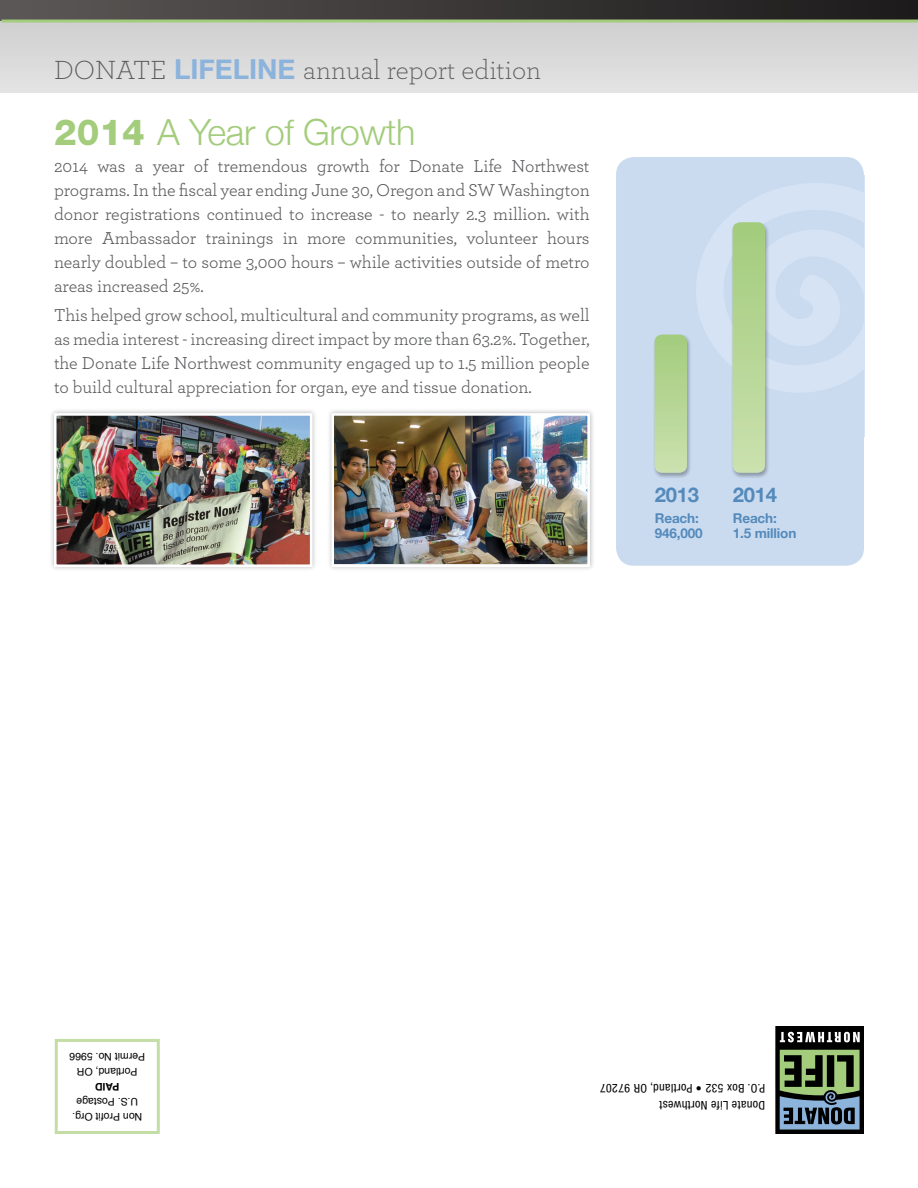
<style>
.page{position:relative;width:918px;height:1188px;background:#fff}
.page>*{position:absolute;margin:0;border:0;box-sizing:border-box;transform-origin:0 0}
.t1{font:300 36px "Helvetica Neue";letter-spacing:-.01em;color:#a3cc7c}
.t2{font:300 27.6px "Archer";color:#58595b}
.t3{font:700 20.25px "Helvetica Neue";letter-spacing:-.01em;color:#548abb}
.t4{font:18px/24px "Archer";letter-spacing:-.005em;color:#58595b;text-align:justify}
.t5{font:700 13.5px/15px "Helvetica Neue";letter-spacing:-.01em;color:#548abb}
.t6{font:condensed 12px/16.5px "Helvetica Neue";letter-spacing:.03em;color:#000}
.t7{font:10.5px/15px "Helvetica";color:#000;text-align:center}
.t8{font:700 10.5px "Helvetica";color:#000}
.s1{font-family:"Helvetica Neue";font-weight:700;color:#8cb3dc}
.s2{font-weight:800}
</style>
<div class="page">
<svg style="left:776px;top:1026px;width:88px;height:108px"></svg>
<div style="left:55px;top:1039px;width:105px;height:95px;border:3px solid #c4dda6"></div>
<div style="left:49px;top:408px;width:268px;height:164px;background:#000;opacity:.27"></div>
<img style="left:58px;top:417px;width:250px;height:146px">
<div style="left:54px;top:413px;width:258px;height:154px;border:3px solid #fff"></div>
<div style="left:327px;top:408px;width:268px;height:164px;background:#000;opacity:.27"></div>
<img style="left:336px;top:417px;width:250px;height:146px">
<div style="left:332px;top:413px;width:258px;height:154px;border:3px solid #fff"></div>
<svg style="left:616px;top:157px;width:248px;height:409px;fill:#cadbf0"></svg>
<div style="left:653px;top:334px;width:39px;height:145px;background:#000;opacity:.3"></div>
<svg style="left:655px;top:335px;width:32px;height:138px"></svg>
<div style="left:731px;top:222px;width:39px;height:257px;background:#000;opacity:.3"></div>
<svg style="left:733px;top:222px;width:32px;height:251px"></svg>
<div style="left:0;top:0;width:918px;height:92px;background:#d9d9da"></div>
<div style="left:0;top:0;width:918px;height:21px;background:linear-gradient(to right,#5a5755,#1b1919)"></div>
<hr style="left:2px;top:20px;width:916px;height:3px;background:#a3cc7c">
<h2 class="t2" style="left:54px;top:52px;width:489px">DONATE <span class="s1">LIFELINE</span> annual report edition</h2>
<h1 class="t1" style="left:54px;top:103px;width:363px"><span class="s2">2014</span> A Year of Growth</h1>
<p class="t4" style="left:54px;top:154px;width:537px">2014 was a year of tremendous growth for Donate Life Northwest programs. In the fiscal year ending June 30, Oregon and SW Washington donor registrations continued to increase - to nearly 2.3 million. with more Ambassador trainings in more communities, volunteer hours nearly doubled – to some 3,000 hours – while activities outside of metro areas increased 25%.</p>
<p class="t4" style="left:54px;top:303px;width:537px">This helped grow school, multicultural and community programs, as well as media interest - increasing direct impact by more than 63.2%. Together, the Donate Life Northwest community engaged up to 1.5 million people to build cultural appreciation for organ, eye and tissue donation.</p>
<p class="t3" style="left:655px;top:479px;width:46px">2013</p>
<p class="t5" style="left:655px;top:511px;width:49px">Reach:<br>946,000</p>
<p class="t3" style="left:733px;top:479px;width:46px">2014</p>
<p class="t5" style="left:733px;top:511px;width:65px">Reach:<br>1.5 million</p>
<p class="t7" style="left:145px;top:1078px;width:77px;rotate:-180deg">Portland, OR<br>Permit No. 5966</p>
<p class="t8" style="left:119px;top:1095px;width:26px;rotate:-180deg">PAID</p>
<p class="t7" style="left:142px;top:1123px;width:72px;rotate:-180deg">Non Profit Org.<br>U.S. Postage</p>
<p class="t6" style="left:765px;top:1113px;width:167px;rotate:-180deg">Donate Life Northwest<br>P.O. Box 532 • Portland, OR 97207</p>
</div>
